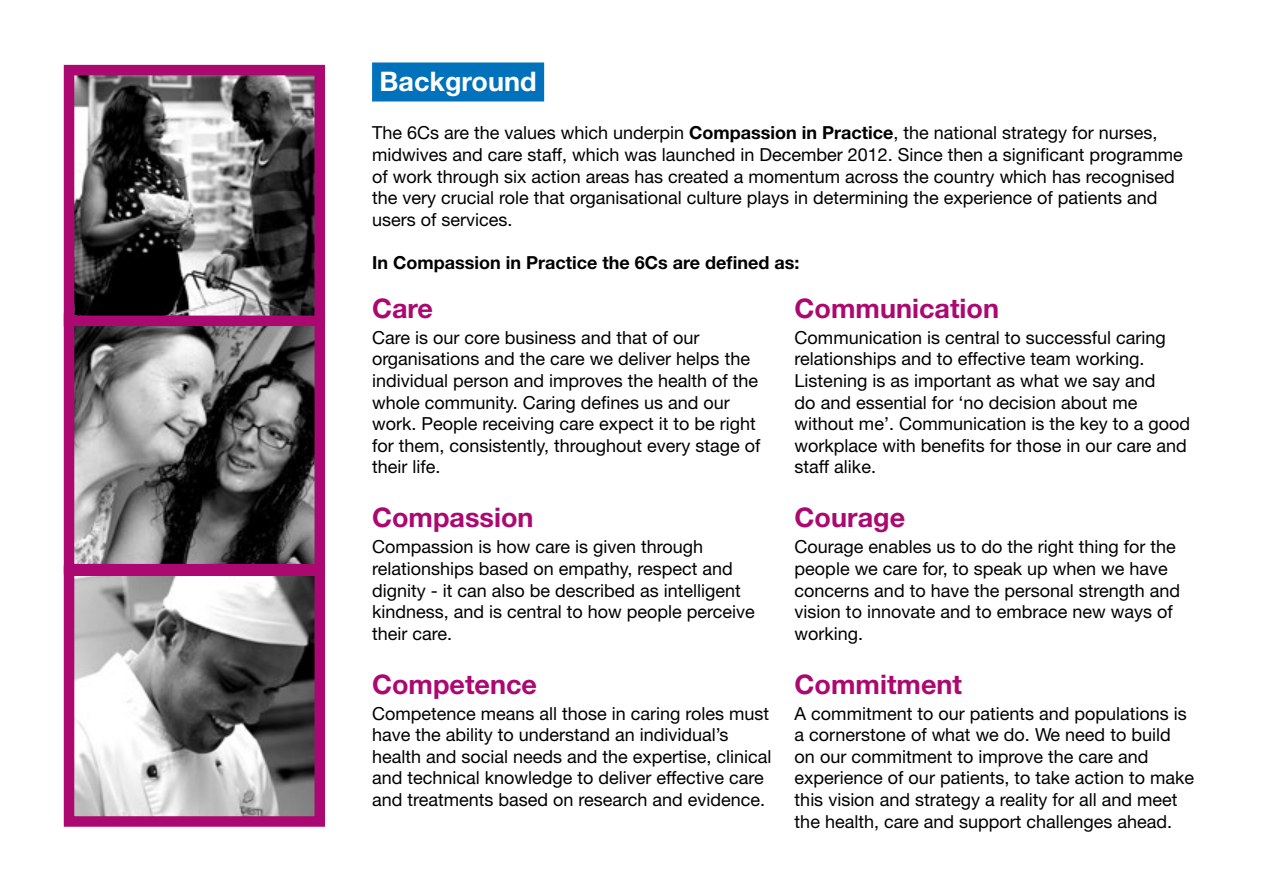
<style>
.page{position:relative;width:1263px;height:893px;background:#fff}
.page>*{position:absolute;margin:0;border:0;box-sizing:border-box;transform-origin:0 0}
.t1{font:700 27px "Helvetica Neue LT Std";color:#ac0871}
.t2{font:700 27px "Helvetica Neue LT Std";color:#fff}
.t3{font:18px/21.6px "Helvetica Neue LT Std";color:#000}
.t4{font:700 18px "Helvetica Neue LT Std";color:#000}
.s1{font-weight:700}
</style>
<div class="page">
<div style="left:372px;top:62px;width:172px;height:39px;background:#0071bb"></div>
<img style="left:75px;top:326px;width:239px;height:237px">
<div style="left:64px;top:313px;width:261px;height:261px;border:10px solid #ac0871"></div>
<img style="left:75px;top:76px;width:239px;height:239px">
<div style="left:64px;top:65px;width:261px;height:261px;border:10px solid #ac0871"></div>
<img style="left:75px;top:576px;width:239px;height:240px">
<div style="left:64px;top:565px;width:261px;height:262px;border:10px solid #ac0871"></div>
<h1 class="t2" style="left:380px;top:65px;width:159px">Background</h1>
<p class="t3" style="left:372px;top:122px;width:812px">The 6Cs are the values which underpin <span class="s1">Compassion in Practice</span>, the national strategy for nurses, midwives and care staff, which was launched in December 2012. Since then a significant programme of work through six action areas has created a momentum across the country which has recognised the very crucial role that organisational culture plays in determining the experience of patients and users of services.</p>
<p class="t4" style="left:372px;top:252px;width:429px">In Compassion in Practice the 6Cs are defined as:</p>
<h1 class="t1" style="left:372px;top:292px;width:63px">Care</h1>
<p class="t3" style="left:372px;top:326px;width:390px">Care is our core business and that of our organisations and the care we deliver helps the individual person and improves the health of the whole community. Caring defines us and our work. People receiving care expect it to be right for them, consistently, throughout every stage of their life.</p>
<h1 class="t1" style="left:372px;top:501px;width:163px">Compassion</h1>
<p class="t3" style="left:372px;top:536px;width:384px">Compassion is how care is given through relationships based on empathy, respect and dignity - it can also be described as intelligent kindness, and is central to how people perceive their care.</p>
<h1 class="t1" style="left:372px;top:667px;width:166px">Competence</h1>
<p class="t3" style="left:372px;top:702px;width:401px">Competence means all those in caring roles must have the ability to understand an individual’s health and social needs and the expertise, clinical and technical knowledge to deliver effective care and treatments based on research and evidence.</p>
<h1 class="t1" style="left:795px;top:292px;width:206px">Communication</h1>
<p class="t3" style="left:795px;top:326px;width:397px">Communication is central to successful caring relationships and to effective team working.<br>Listening is as important as what we say and<br>do and essential for ‘no decision about me without me’. Communication is the key to a good workplace with benefits for those in our care and staff alike.</p>
<h1 class="t1" style="left:795px;top:501px;width:112px">Courage</h1>
<p class="t3" style="left:795px;top:536px;width:387px">Courage enables us to do the right thing for the people we care for, to speak up when we have concerns and to have the personal strength and vision to innovate and to embrace new ways of working.</p>
<h1 class="t1" style="left:795px;top:667px;width:169px">Commitment</h1>
<p class="t3" style="left:795px;top:702px;width:401px">A commitment to our patients and populations is a cornerstone of what we do. We need to build on our commitment to improve the care and experience of our patients, to take action to make this vision and strategy a reality for all and meet the health, care and support challenges ahead.</p>
</div>
